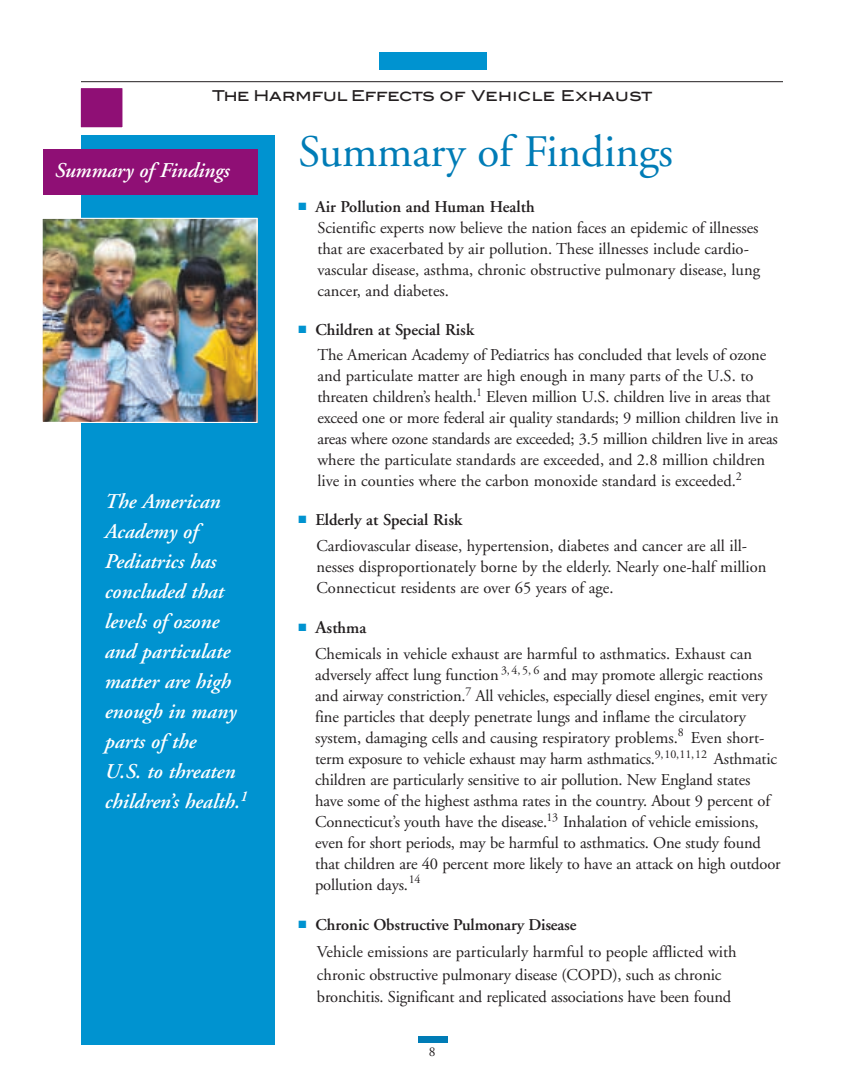
<style>
.page{position:relative;width:864px;height:1080px;background:#fff}
.page>*{position:absolute;margin:0;border:0;box-sizing:border-box;transform-origin:0 0}
.t1{font:45px "Adobe Garamond";letter-spacing:-.005em;color:#007cb6}
.t2{font:italic 600 21px/30px "Adobe Garamond";color:#fff}
.t3{font:16.5px/21px "Adobe Garamond";letter-spacing:-.01em;color:#231f20}
.t4{font:500 15px "Blair Md ITCTT";letter-spacing:.01em;color:#231f20}
.t5{font:13.5px "Adobe Garamond";color:#231f20}
.s1{color:#0093d0}
.s2{font-weight:600}
.s3{font-weight:600;font-size:18px}
</style>
<div class="page">
<div style="left:379px;top:53px;width:108px;height:17px;background:#0093d0"></div>
<hr style="left:81px;top:81px;width:702px;height:1px;background:#231f20">
<div style="left:418px;top:1036px;width:29px;height:7px;background:#007cb6"></div>
<div style="left:81px;top:135px;width:192px;height:910px;background:#0093d0"></div>
<div style="left:80px;top:88px;width:43px;height:40px;background:#8f0f75"></div>
<div style="left:80px;top:87px;width:44px;height:41px;border:1px solid #fff"></div>
<img style="left:44px;top:220px;width:212px;height:201px">
<div style="left:42px;top:218px;width:216px;height:205px;border:1px solid #fff"></div>
<div style="left:44px;top:149px;width:214px;height:46px;background:#8f0f75"></div>
<p class="t4" style="left:212px;top:86px;width:442px">The Harmful Effects of Vehicle Exhaust</p>
<p class="t2" style="left:55px;top:157px;width:176px">Summary of Findings</p>
<p class="t2" style="left:105px;top:488px;width:145px">The American<br>Academy of<br>Pediatrics has concluded that levels of ozone and particulate matter are high enough in many parts of the<br>U.S. to threaten children’s health.<sup>1</sup></p>
<h1 class="t1" style="left:298px;top:134px;width:376px">Summary of Findings</h1>
<p class="t3" style="left:317px;top:197px;width:444px;text-indent:-19px"><span class="s1">■</span> <span class="s2">Air Pollution and Human Health<br></span>Scientific experts now believe the nation faces an epidemic of illnesses that are exacerbated by air pollution. These illnesses include cardio&shy;vascular disease, asthma, chronic obstructive pulmonary disease, lung cancer, and diabetes.</p>
<p class="t3" style="left:317px;top:318px;width:450px;line-height:25.5px;text-indent:-19px"><span class="s1">■</span> <span class="s2">Children at Special Risk<br></span>The American Academy of Pediatrics has concluded that levels of ozone</p>
<p class="t3" style="left:317px;top:367px;width:463px">and particulate matter are high enough in many parts of the U.S. to threaten children’s health.<sup>1</sup> Eleven million U.S. children live in areas that exceed one or more federal air quality standards; 9 million children live in areas where ozone standards are exceeded; 3.5 million children live in areas where the particulate standards are exceeded, and 2.8 million children live in counties where the carbon monoxide standard is exceeded.<sup>2</sup></p>
<p class="t3" style="left:316px;top:509px;width:432px;line-height:25.5px;text-indent:-18px"><span class="s1">■</span> <span class="s2">Elderly at Special Risk<br></span>Cardiovascular disease, hypertension, diabetes and cancer are all ill-</p>
<p class="t3" style="left:316px;top:557px;width:451px">nesses disproportionately borne by the elderly. Nearly one-half million<br>Connecticut residents are over 65 years of age.</p>
<p class="t3" style="left:315px;top:617px;width:438px;line-height:25.5px;text-indent:-17px"><span class="s1">■</span> <span class="s3">A</span><span class="s2">sthma<br></span>Chemicals in vehicle exhaust are harmful to asthmatics. Exhaust can</p>
<p class="t3" style="left:315px;top:665px;width:467px">adversely affect lung function <sup>3,</sup> <sup>4,</sup> <sup>5,</sup> <sup>6</sup> and may promote allergic reactions and airway constriction.<sup>7</sup> All vehicles, especially diesel engines, emit very fine particles that deeply penetrate lungs and inflame the circulatory system, damaging cells and causing respiratory problems.<sup>8</sup> Even short&shy;term exposure to vehicle exhaust may harm asthmatics.<sup>9,10,11,12</sup> Asthmatic children are particularly sensitive to air pollution. New England states have some of the highest asthma rates in the country. About 9 percent of Connecticut’s youth have the disease.<sup>13</sup> Inhalation of vehicle emissions, even for short periods, may be harmful to asthmatics. One study found that children are 40 percent more likely to have an attack on high outdoor pollution days.<sup>14</sup></p>
<p class="t3" style="left:317px;top:913px;width:421px;line-height:27px;text-indent:-18px"><span class="s1">■</span> <span class="s2">Chronic Obstructive Pulmonary Disease<br></span>Vehicle emissions are particularly harmful to people afflicted with</p>
<p class="t3" style="left:317px;top:965px;width:416px;line-height:22.5px">chronic obstructive pulmonary disease (COPD), such as chronic bronchitis. Significant and replicated associations have been found</p>
<p class="t5" style="left:429px;top:1047px;width:8px">8</p>
</div>
